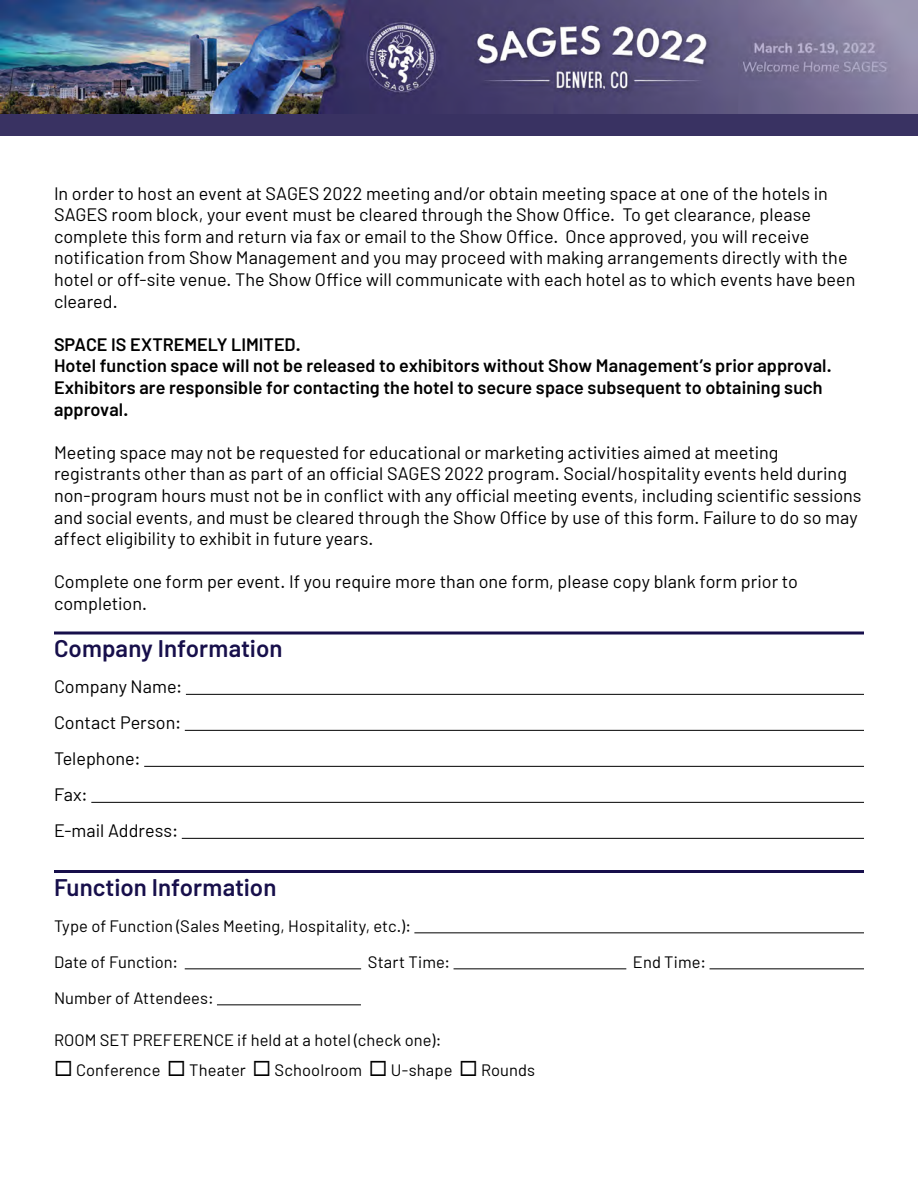
<style>
.page{position:relative;width:918px;height:1188px;background:#fff}
.page>*{position:absolute;margin:0;border:0;box-sizing:border-box;transform-origin:0 0}
.t1{font:600 24px "Barlow";color:#170f4b}
.t2{font:18px/21.6px "Barlow";color:#000}
.t3{font:600 18px/21.6px "Barlow";letter-spacing:.005em;color:#000}
.t4{font:16.5px/36px "Barlow";letter-spacing:.005em;color:#000}
</style>
<div class="page">
<hr style="left:54px;top:632px;width:810px;height:2px;background:#170f4b">
<hr style="left:186px;top:694px;width:678px;height:1px;background:#000">
<hr style="left:185px;top:730px;width:679px;height:1px;background:#000">
<hr style="left:144px;top:766px;width:720px;height:1px;background:#000">
<hr style="left:91px;top:802px;width:773px;height:1px;background:#000">
<hr style="left:182px;top:838px;width:682px;height:1px;background:#000">
<hr style="left:54px;top:870px;width:810px;height:3px;background:#170f4b">
<hr style="left:414px;top:932px;width:450px;height:1px;background:#000">
<hr style="left:185px;top:968px;width:176px;height:1px;background:#000">
<hr style="left:454px;top:968px;width:172px;height:1px;background:#000">
<hr style="left:710px;top:968px;width:154px;height:1px;background:#000">
<hr style="left:217px;top:1004px;width:144px;height:1px;background:#000">
<div style="left:0;top:113px;width:918px;height:23px;background:#393262"></div>
<img style="left:0;top:0;width:918px;height:113px">
<p class="t2" style="left:54px;top:182px;width:803px">In order to host an event at SAGES 2022 meeting and/or obtain meeting space at one of the hotels in SAGES room block, your event must be cleared through the Show Office. To get clearance, please complete this form and return via fax or email to the Show Office. Once approved, you will receive notification from Show Management and you may proceed with making arrangements directly with the hotel or off-site venue. The Show Office will communicate with each hotel as to which events have been cleared.</p>
<p class="t3" style="left:54px;top:333px;width:779px">SPACE IS EXTREMELY LIMITED.<br>Hotel function space will not be released to exhibitors without Show Management’s prior approval.<br>Exhibitors are responsible for contacting the hotel to secure space subsequent to obtaining such approval.</p>
<p class="t2" style="left:54px;top:441px;width:809px">Meeting space may not be requested for educational or marketing activities aimed at meeting registrants other than as part of an official SAGES 2022 program. Social/hospitality events held during non-program hours must not be in conflict with any official meeting events, including scientific sessions and social events, and must be cleared through the Show Office by use of this form. Failure to do so may affect eligibility to exhibit in future years.</p>
<p class="t2" style="left:54px;top:571px;width:745px">Complete one form per event. If you require more than one form, please copy blank form prior to completion.</p>
<h1 class="t1" style="left:54px;top:633px;width:230px">Company Information</h1>
<p class="t2" style="left:54px;top:668px;width:130px;line-height:36px">Company Name:<br>Contact Person:<br>Telephone:<br>Fax:<br>E-mail Address:</p>
<h1 class="t1" style="left:54px;top:872px;width:224px">Function Information</h1>
<p class="t4" style="left:54px;top:907px;width:359px">Type of Function (Sales Meeting, Hospitality, etc.):<br>Date of Function:</p>
<p class="t4" style="left:368px;top:943px;width:84px">Start Time:</p>
<p class="t4" style="left:633px;top:943px;width:74px">End Time:</p>
<p class="t4" style="left:54px;top:979px;width:161px">Number of Attendees:</p>
<p class="t4" style="left:54px;top:1022px;width:389px">ROOM SET PREFERENCE if held at a hotel (check one):</p>
<p class="t4" style="left:54px;top:1052px;width:483px">◻ Conference ◻ Theater ◻ Schoolroom ◻ U-shape ◻ Rounds</p>
</div>
